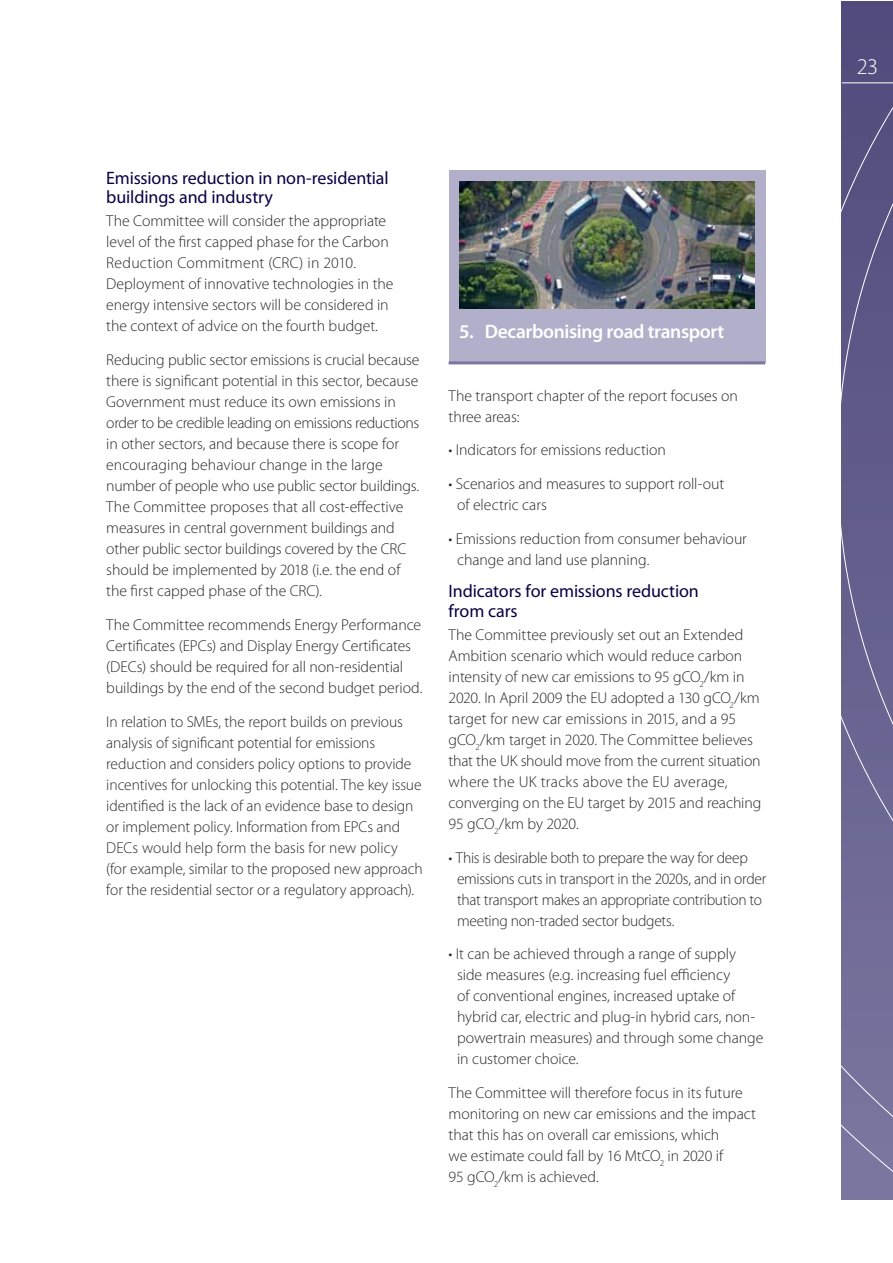
<style>
.page{position:relative;width:893px;height:1263px;background:#fff}
.page>*{position:absolute;margin:0;border:0;box-sizing:border-box;transform-origin:0 0}
.t1{font:300 22.5px "Myriad Pro";color:#fff}
.t2{font:600 19.5px "Myriad Pro";letter-spacing:-.02em;color:#fff}
.t3{font:18px/19.5px "Myriad Pro";letter-spacing:-.005em;color:#080046}
.t4{font:300 15.75px/21px "Myriad Pro";letter-spacing:-.005em;color:#292829}
</style>
<div class="page">
<svg style="left:842px;top:1px;width:50px;height:1198px;background:#67628f"></svg>
<hr style="left:842px;top:82px;width:50px;height:1px;background:#fff">
<div style="left:449px;top:170px;width:316px;height:191px;background:#b1afca"></div>
<img style="left:459px;top:181px;width:296px;height:128px">
<hr style="left:449px;top:361px;width:316px;height:3px;background:#7a76a0">
<p class="t3" style="left:106px;top:168px;width:284px">Emissions reduction in non-residential buildings and industry</p>
<p class="t4" style="left:106px;top:211px;width:289px">The Committee will consider the appropriate level of the first capped phase for the Carbon Reduction Commitment (CRC) in 2010.<br>Deployment of innovative technologies in the energy intensive sectors will be considered in the context of advice on the fourth budget.</p>
<p class="t4" style="left:106px;top:349px;width:315px">Reducing public sector emissions is crucial because there is significant potential in this sector, because Government must reduce its own emissions in order to be credible leading on emissions reductions in other sectors, and because there is scope for encouraging behaviour change in the large number of people who use public sector buildings.<br>The Committee proposes that all cost-effective measures in central government buildings and other public sector buildings covered by the CRC should be implemented by 2018 (i.e. the end of the first capped phase of the CRC).</p>
<p class="t4" style="left:106px;top:614px;width:318px">The Committee recommends Energy Performance Certificates (EPCs) and Display Energy Certificates (DECs) should be required for all non-residential buildings by the end of the second budget period.</p>
<p class="t4" style="left:106px;top:711px;width:318px">In relation to SMEs, the report builds on previous analysis of significant potential for emissions reduction and considers policy options to provide incentives for unlocking this potential. The key issue identified is the lack of an evidence base to design or implement policy. Information from EPCs and DECs would help form the basis for new policy<br>(for example, similar to the proposed new approach for the residential sector or a regulatory approach).</p>
<p class="t2" style="left:459px;top:319px;width:267px">5. Decarbonising road transport</p>
<p class="t4" style="left:449px;top:385px;width:291px">The transport chapter of the report focuses on three areas:</p>
<p class="t4" style="left:449px;top:440px;width:219px">• Indicators for emissions reduction</p>
<p class="t4" style="left:457px;top:474px;width:269px;text-indent:-9px">• Scenarios and measures to support roll-out of electric cars</p>
<p class="t4" style="left:457px;top:528px;width:291px;text-indent:-9px">• Emissions reduction from consumer behaviour change and land use planning.</p>
<p class="t3" style="left:449px;top:581px;width:252px">Indicators for emissions reduction from cars</p>
<p class="t4" style="left:449px;top:624px;width:314px">The Committee previously set out an Extended Ambition scenario which would reduce carbon intensity of new car emissions to 95 gCO<sub>2</sub>/km in 2020. In April 2009 the EU adopted a 130 gCO<sub>2</sub>/km target for new car emissions in 2015, and a 95 gCO<sub>2</sub>/km target in 2020. The Committee believes that the UK should move from the current situation where the UK tracks above the EU average, converging on the EU target by 2015 and reaching 95 gCO<sub>2</sub>/km by 2020.</p>
<p class="t4" style="left:457px;top:847px;width:311px;text-indent:-8px">• This is desirable both to prepare the way for deep emissions cuts in transport in the 2020s, and in order that transport makes an appropriate contribution to meeting non-traded sector budgets.</p>
<p class="t4" style="left:457px;top:944px;width:308px;text-indent:-9px">• It can be achieved through a range of supply side measures (e.g. increasing fuel efficiency<br>of conventional engines, increased uptake of hybrid car, electric and plug-in hybrid cars, non&shy;powertrain measures) and through some change in customer choice.</p>
<p class="t4" style="left:449px;top:1083px;width:309px">The Committee will therefore focus in its future monitoring on new car emissions and the impact that this has on overall car emissions, which<br>we estimate could fall by 16 MtCO<sub>2</sub> in 2020 if<br>95 gCO<sub>2</sub>/km is achieved.</p>
<h1 class="t1" style="left:857px;top:54px;width:23px">23</h1>
</div>
